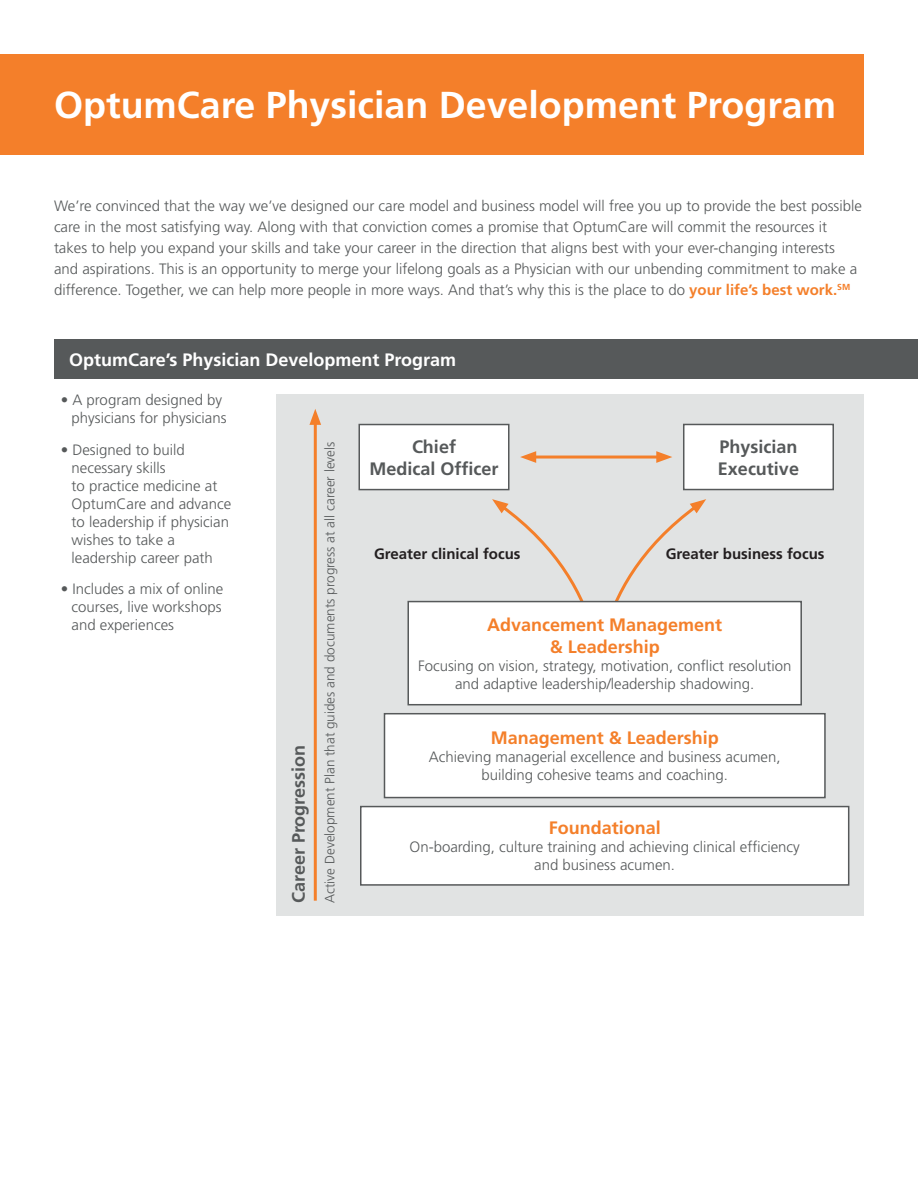
<style>
.page{position:relative;width:918px;height:1188px;background:#fff}
.page>*{position:absolute;margin:0;border:0;box-sizing:border-box;transform-origin:0 0}
.t1{font:700 37.5px "Frutiger";color:#fff}
.t2{font:700 18px/21.6px "Frutiger";color:#f47f2a;text-align:center}
.t3{font:700 18px/21.6px "Frutiger";color:#56595a;text-align:center}
.t4{font:700 18px "Frutiger";color:#fff}
.t5{font:300 15px/18px "Frutiger";color:#56595a;text-align:center}
.t6{font:700 15px "Frutiger";color:#231f20}
.t7{font:300 13.5px "Frutiger";color:#56595a}
.s1{font-weight:700;color:#f47f2a}
</style>
<div class="page">
<div style="left:0;top:54px;width:864px;height:100px;background:#f47f2a"></div>
<div style="left:55px;top:340px;width:863px;height:39px;background:#56595a"></div>
<div style="left:276px;top:394px;width:588px;height:522px;background:#e1e3e3"></div>
<div style="left:359px;top:425px;width:150px;height:65px;background:#fff"></div>
<div style="left:358px;top:424px;width:152px;height:66px;border:2px solid #56595a"></div>
<div style="left:684px;top:424px;width:149px;height:66px;background:#fff"></div>
<div style="left:683px;top:424px;width:151px;height:66px;border:2px solid #56595a"></div>
<hr style="left:531px;top:456px;width:131px;height:3px;background:#f47f2a">
<svg style="left:520px;top:451px;width:16px;height:12px"></svg>
<svg style="left:656px;top:451px;width:16px;height:12px"></svg>
<svg style="left:492px;top:499px;width:214px;height:102px"></svg>
<div style="left:361px;top:807px;width:488px;height:78px;background:#fff"></div>
<div style="left:360px;top:806px;width:489px;height:80px;border:2px solid #56595a"></div>
<div style="left:384px;top:714px;width:441px;height:84px;background:#fff"></div>
<div style="left:384px;top:713px;width:442px;height:85px;border:2px solid #56595a"></div>
<div style="left:408px;top:602px;width:393px;height:103px;background:#fff"></div>
<div style="left:407px;top:601px;width:395px;height:104px;border:2px solid #56595a"></div>
<hr style="left:314px;top:419px;width:3px;height:482px;background:#f47f2a">
<svg style="left:309px;top:409px;width:12px;height:16px"></svg>
<p class="t1" style="left:54px;top:83px;width:784px">OptumCare Physician Development Program</p>
<p class="t5" style="left:54px;top:195px;width:809px;line-height:21px;text-align:left">We’re convinced that the way we’ve designed our care model and business model will free you up to provide the best possible care in the most satisfying way. Along with that conviction comes a promise that OptumCare will commit the resources it takes to help you expand your skills and take your career in the direction that aligns best with your ever-changing interests and aspirations. This is an opportunity to merge your lifelong goals as a Physician with our unbending commitment to make a difference. Together, we can help more people in more ways. And that’s why this is the place to do <span class="s1">your life’s best work.</span><sup>SM</sup></p>
<p class="t4" style="left:69px;top:349px;width:389px">OptumCare’s Physician Development Program</p>
<p class="t5" style="left:61px;top:391px;width:167px;text-align:right">• A program designed by physicians for physicians</p>
<p class="t5" style="left:72px;top:441px;width:161px;text-align:left;text-indent:-11px">• Designed to build necessary skills<br>to practice medicine at<br>OptumCare and advance to leadership if physician wishes to take a leadership career path</p>
<p class="t5" style="left:72px;top:580px;width:153px;text-align:justify;text-indent:-11px">• Includes a mix of online courses, live workshops and experiences</p>
<p class="t3" style="left:370px;top:436px;width:131px">Chief<br>Medical Officer</p>
<p class="t3" style="left:718px;top:436px;width:83px;text-align:left">Physician<br>Executive</p>
<p class="t7" style="left:322px;top:903px;width:463px;rotate:-90deg">Active Development Plan that guides and documents progress at all career levels</p>
<p class="t6" style="left:374px;top:545px;width:148px">Greater clinical focus</p>
<p class="t6" style="left:666px;top:545px;width:160px">Greater business focus</p>
<p class="t2" style="left:487px;top:614px;width:237px">Advancement Management &amp; Leadership</p>
<p class="t5" style="left:418px;top:657px;width:375px">Focusing on vision, strategy, motivation, conflict resolution and adaptive leadership/leadership shadowing.</p>
<p class="t2" style="left:491px;top:727px;width:230px">Management &amp; Leadership</p>
<p class="t5" style="left:429px;top:748px;width:353px">Achieving managerial excellence and business acumen, building cohesive teams and coaching.</p>
<p class="t3" style="left:288px;top:903px;width:160px;rotate:-90deg">Career Progression</p>
<p class="t2" style="left:549px;top:818px;width:114px">Foundational</p>
<p class="t5" style="left:410px;top:839px;width:392px">On-boarding, culture training and achieving clinical efficiency and business acumen.</p>
</div>
